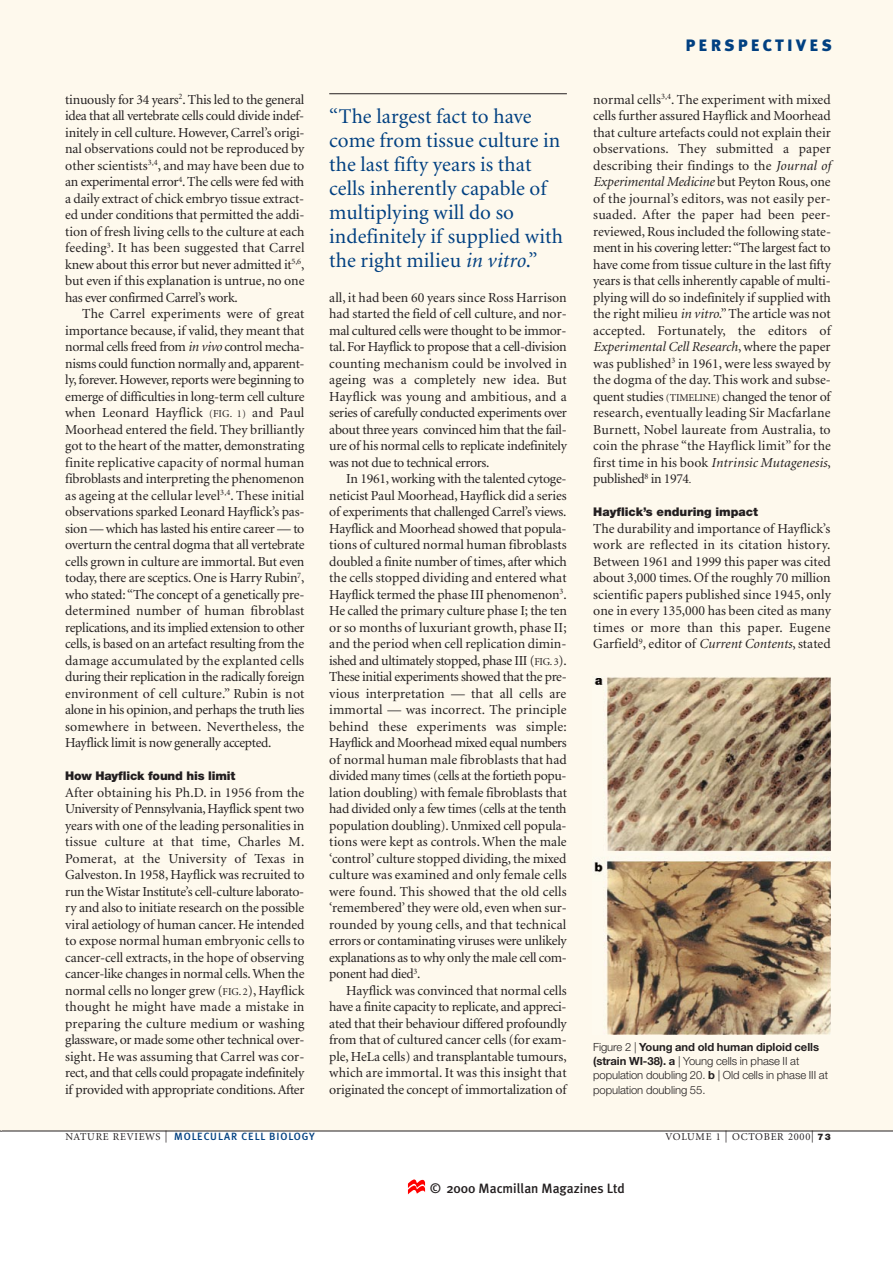
<style>
.page{position:relative;width:893px;height:1263px;background:#fff}
.page>*{position:absolute;margin:0;border:0;box-sizing:border-box;transform-origin:0 0}
.t1{font:21px/24px "Minion";letter-spacing:.005em;color:#014081}
.t2{font:900 16.5px "Meta Plus";letter-spacing:.2em;color:#014081}
.t3{font:13.8px/16.5px "Minion";letter-spacing:-.02em;color:#231f20;text-align:justify}
.t4{font:500 13.5px "Meta Plus";color:#231f20}
.t5{font:900 12px "Helvetica Neue";letter-spacing:-.005em;color:#231f20}
.t6{font:300 11.25px/14.2px "Helvetica Neue";letter-spacing:-.005em;color:#231f20}
.t7{font:500 10.5px "Meta Plus";letter-spacing:.08em;color:#014081}
.t8{font:10.5px "Minion";letter-spacing:.07em;color:#231f20}
.s1{font-style:italic}
.s2{font-size:10.5px}
.s3{font-weight:700}
.s4{font-family:"Minion";font-weight:400;color:#231f20}
.s5{font-family:"Helvetica Neue";font-weight:300;font-size:12px;color:#231f20}
.s6{font-family:"Helvetica Neue";font-weight:300;font-size:12px}
.s7{font-family:"Helvetica Neue";font-weight:900;font-size:9px}
</style>
<div class="page">
<div style="left:2px;top:0;width:890px;height:1131px;background:#fef9ed"></div>
<hr style="left:1px;top:1131px;width:891px;height:1px;background:#231f20">
<hr style="left:0;top:0;width:2px;height:1131px;background:#fef9ed">
<img style="left:594px;top:677px;width:236px;height:357px">
<hr style="left:329px;top:93px;width:238px;height:1px;background:#231f20">
<svg style="left:408px;top:1179px;width:17px;height:15px"></svg>
<p class="t3" style="left:65px;top:92px;width:241px">tinuously for 34 years<sup>2</sup>. This led to the general idea that all vertebrate cells could divide indef&shy;initely in cell culture. However, Carrel’s origi&shy;nal observations could not be reproduced by other scientists<sup>3,4</sup>, and may have been due to an experimental error<sup>4</sup>. The cells were fed with a daily extract of chick embryo tissue extract&shy;ed under conditions that permitted the addi&shy;tion of fresh living cells to the culture at each feeding<sup>3</sup>. It has been suggested that Carrel knew about this error but never admitted it<sup>5,6</sup>, but even if this explanation is untrue, no one has ever confirmed Carrel’s work.</p>
<p class="t3" style="left:65px;top:307px;width:241px;text-indent:17px">The Carrel experiments were of great importance because, if valid, they meant that normal cells freed from <span class="s1">in vivo</span> control mecha&shy;nisms could function normally and, apparent&shy;ly, forever. However, reports were beginning to emerge of difficulties in long-term cell culture when Leonard Hayflick <span class="s2">(FIG. 1)</span> and Paul Moorhead entered the field. They brilliantly got to the heart of the matter, demonstrating finite replicative capacity of normal human fibroblasts and interpreting the phenomenon as ageing at the cellular level<sup>3,4</sup>. These initial observations sparked Leonard Hayflick’s pas&shy;sion — which has lasted his entire career — to overturn the central dogma that all vertebrate cells grown in culture are immortal. But even today, there are sceptics. One is Harry Rubin<sup>7</sup>, who stated:“The concept of a genetically pre&shy;determined number of human fibroblast replications, and its implied extension to other cells, is based on an artefact resulting from the damage accumulated by the explanted cells during their replication in the radically foreign environment of cell culture.” Rubin is not alone in his opinion, and perhaps the truth lies somewhere in between. Nevertheless, the Hayflick limit is now generally accepted.</p>
<p class="t5" style="left:65px;top:772px;width:172px">How Hayflick found his limit</p>
<p class="t3" style="left:65px;top:785px;width:241px">After obtaining his Ph.D. in 1956 from the University of Pennsylvania, Hayflick spent two years with one of the leading personalities in tissue culture at that time, Charles M.<br>Pomerat, at the University of Texas in Galveston. In 1958, Hayflick was recruited to run the Wistar Institute’s cell-culture laborato&shy;ry and also to initiate research on the possible viral aetiology of human cancer. He intended to expose normal human embryonic cells to cancer-cell extracts, in the hope of observing cancer-like changes in normal cells. When the normal cells no longer grew (<span class="s2">FIG. 2</span>), Hayflick thought he might have made a mistake in preparing the culture medium or washing glassware, or made some other technical over&shy;sight. He was assuming that Carrel was cor&shy;rect, and that cells could propagate indefinitely if provided with appropriate conditions. After</p>
<h1 class="t1" style="left:329px;top:106px;width:235px">“The largest fact to have come from tissue culture in the last fifty years is that cells inherently capable of multiplying will do so indefinitely if supplied with the right milieu <span class="s1">in vitro</span>.”</h1>
<p class="t3" style="left:329px;top:290px;width:239px">all, it had been 60 years since Ross Harrison had started the field of cell culture, and nor&shy;mal cultured cells were thought to be immor&shy;tal. For Hayflick to propose that a cell-division counting mechanism could be involved in ageing was a completely new idea. But Hayflick was young and ambitious, and a series of carefully conducted experiments over about three years convinced him that the fail&shy;ure of his normal cells to replicate indefinitely was not due to technical errors.</p>
<p class="t3" style="left:329px;top:472px;width:239px;text-indent:17px">In 1961, working with the talented cytoge&shy;neticist Paul Moorhead, Hayflick did a series of experiments that challenged Carrel’s views.<br>Hayflick and Moorhead showed that popula&shy;tions of cultured normal human fibroblasts doubled a finite number of times, after which the cells stopped dividing and entered what Hayflick termed the phase III phenomenon<sup>3</sup>.<br>He called the primary culture phase I; the ten or so months of luxuriant growth, phase II; and the period when cell replication dimin&shy;ished and ultimately stopped, phase III (<span class="s2">FIG. 3</span>).<br>These initial experiments showed that the pre&shy;vious interpretation — that all cells are immortal — was incorrect. The principle behind these experiments was simple:<br>Hayflick and Moorhead mixed equal numbers of normal human male fibroblasts that had divided many times (cells at the fortieth popu&shy;lation doubling) with female fibroblasts that had divided only a few times (cells at the tenth population doubling). Unmixed cell popula&shy;tions were kept as controls. When the male ‘control’ culture stopped dividing, the mixed culture was examined and only female cells were found. This showed that the old cells ‘remembered’ they were old, even when sur&shy;rounded by young cells, and that technical errors or contaminating viruses were unlikely explanations as to why only the male cell com&shy;ponent had died<sup>3</sup>.</p>
<p class="t3" style="left:329px;top:983px;width:239px;text-indent:17px">Hayflick was convinced that normal cells have a finite capacity to replicate, and appreci&shy;ated that their behaviour differed profoundly from that of cultured cancer cells (for exam&shy;ple, HeLa cells) and transplantable tumours, which are immortal. It was this insight that originated the concept of immortalization of</p>
<p class="t2" style="left:685px;top:39px;width:148px">PERSPECTIVES</p>
<p class="t3" style="left:593px;top:92px;width:239px">normal cells<sup>3,4</sup>. The experiment with mixed cells further assured Hayflick and Moorhead that culture artefacts could not explain their observations. They submitted a paper describing their findings to the <span class="s1">Journal of Experimental Medicine</span> but Peyton Rous, one of the journal’s editors, was not easily per&shy;suaded. After the paper had been peer&shy;reviewed, Rous included the following state&shy;ment in his covering letter:“The largest fact to have come from tissue culture in the last fifty years is that cells inherently capable of multi&shy;plying will do so indefinitely if supplied with the right milieu <span class="s1">in vitro</span>.” The article was not accepted. Fortunately, the editors of <span class="s1">Experimental Cell Research</span>, where the paper was published<sup>3</sup> in 1961, were less swayed by the dogma of the day. This work and subse&shy;quent studies <span class="s2">(TIMELINE)</span> changed the tenor of research, eventually leading Sir Macfarlane Burnett, Nobel laureate from Australia, to coin the phrase “the Hayflick limit” for the first time in his book <span class="s1">Intrinsic Mutagenesis</span>, published<sup>8</sup> in 1974<span class="s2">.</span></p>
<p class="t5" style="left:593px;top:508px;width:166px">Hayflick’s enduring impact</p>
<p class="t3" style="left:593px;top:521px;width:239px">The durability and importance of Hayflick’s work are reflected in its citation history.<br>Between 1961 and 1999 this paper was cited about 3,000 times. Of the roughly 70 million scientific papers published since 1945, only one in every 135,000 has been cited as many times or more than this paper. Eugene Garfield<sup>9</sup>, editor of <span class="s1">Current Contents</span>, stated</p>
<p class="t6" style="left:593px;top:1041px;width:236px">Figure 2 | <span class="s3">Young and old human diploid cells (strain WI-38). a</span> | Young cells in phase II at population doubling 20. <span class="s3">b</span> | Old cells in phase III at population doubling 55.</p>
<p class="t7" style="left:65px;top:1133px;width:251px"><span class="s4">NATURE REVIEWS</span> <span class="s5">|</span> MOLECULAR CELL BIOLOGY</p>
<p class="t8" style="left:665px;top:1133px;width:167px">VOLUME 1 <span class="s6">|</span> OCTOBER 2000<span class="s6">|</span> <span class="s7">73</span></p>
<p class="t4" style="left:430px;top:1184px;width:196px">© 2000 Macmillan Magazines Ltd</p>
</div>
